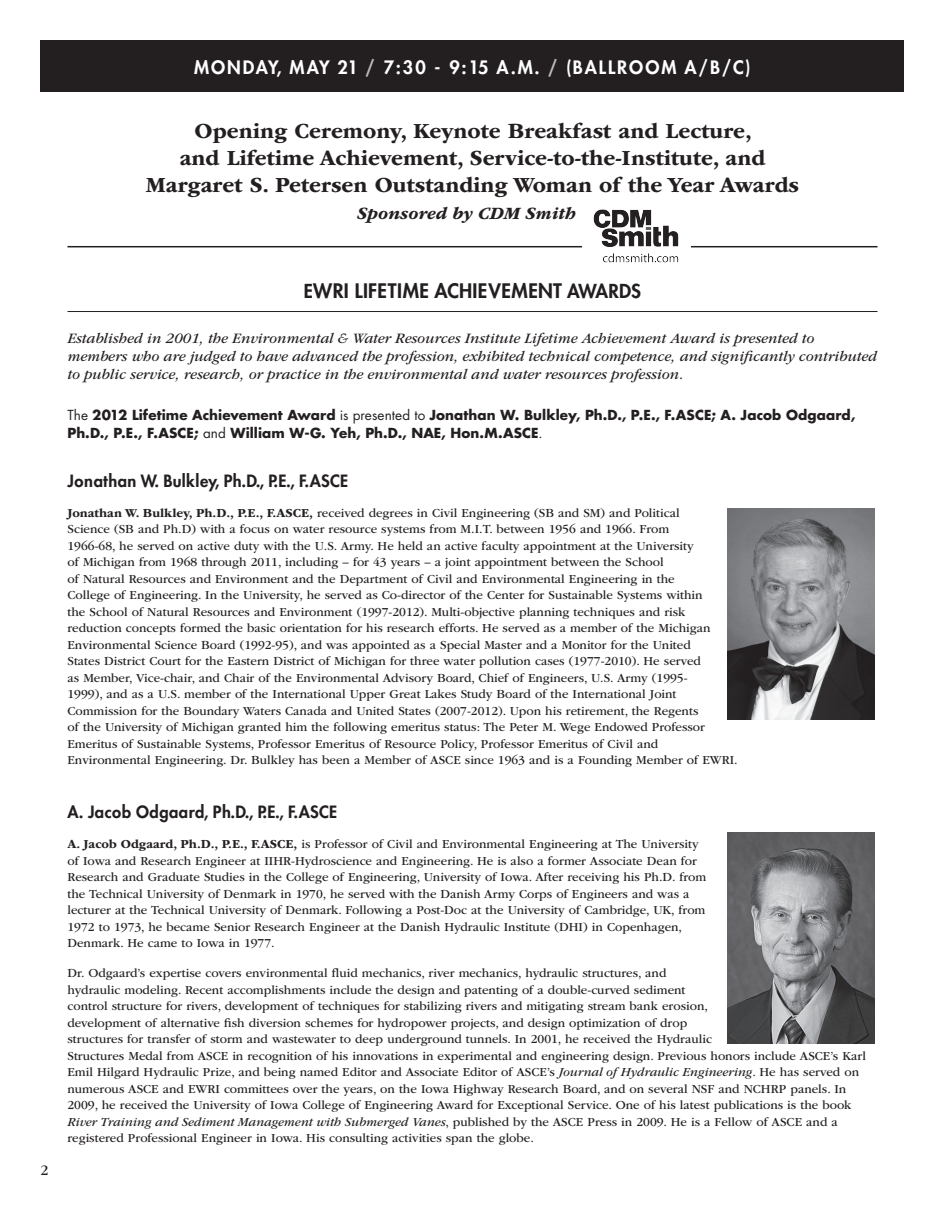
<style>
.page{position:relative;width:945px;height:1215px;background:#fff}
.page>*{position:absolute;margin:0;border:0;box-sizing:border-box;transform-origin:0 0}
.t1{font:700 22.5px/27px "ITC Garamond Std";color:#231f20;text-align:center}
.t2{font:800 19.5px "Futura";letter-spacing:.025em;color:#231f20}
.t3{font:800 18px "Futura";letter-spacing:.105em;color:#fff}
.t4{font:italic 700 18px "ITC Garamond Std";color:#231f20}
.t5{font:800 16.5px "Futura";letter-spacing:.025em;color:#231f20}
.t6{font:italic 15px/18.5px "ITC Garamond Std";color:#231f20}
.t7{font:15px "ITC Garamond Std";color:#231f20}
.t8{font:700 13.5px/18px "Futura Std";letter-spacing:.005em;color:#231f20}
.t9{font:12.75px/16.5px "ITC Garamond Std";color:#231f20}
.s1{color:#bcbdc0}
.s2{font-size:18.75px}
.s3{font-weight:400}
.s4{font-weight:700}
.s5{font-style:italic}
</style>
<div class="page">
<hr style="left:68px;top:246px;width:810px;height:1px;background:#231f20">
<div style="left:40px;top:40px;width:864px;height:52px;background:#231f20"></div>
<hr style="left:68px;top:311px;width:810px;height:1px;background:#231f20">
<img style="left:728px;top:832px;width:146px;height:211px">
<img style="left:728px;top:508px;width:146px;height:211px">
<div style="left:583px;top:204px;width:108px;height:63px;background:#fff"></div>
<img style="left:593px;top:209px;width:86px;height:54px">
<h3 class="t3" style="left:194px;top:55px;width:558px">Monday, May 21 <span class="s1">/</span> 7:30 - 9:15 a.m. <span class="s1">/</span> (BALLROOM A/B/C)</h3>
<h1 class="t1" style="left:146px;top:117px;width:655px">Opening Ceremony, Keynote Breakfast and Lecture,<br>and Lifetime Achievement, Service-to-the-Institute, and<br>Margaret S. Petersen Outstanding Woman of the Year Awards</h1>
<h3 class="t4" style="left:357px;top:203px;width:220px">Sponsored by CDM Smith</h3>
<p class="t7" style="left:40px;top:1162px;width:9px">2</p>
<h2 class="t2" style="left:304px;top:277px;width:327px"><span class="s2">E</span>WRI LIFETIME ACHIEVEMENT <span class="s2">AWARDS</span></h2>
<p class="t6" style="left:68px;top:329px;width:811px">Established in 2001, the Environmental &amp; Water Resources Institute Lifetime Achievement Award is presented to members who are judged to have advanced the profession, exhibited technical competence, and significantly contributed to public service, research, or practice in the environmental and water resources profession.</p>
<p class="t8" style="left:68px;top:406px;width:789px"><span class="s3">The</span> 2012 Lifetime Achievement Award <span class="s3">is presented to</span> Jonathan W. Bulkley, Ph.D., P.E., F.ASCE; A. Jacob Odgaard,<br>Ph.D., P.E., F.ASCE; <span class="s3">and</span> William W-G. Yeh, Ph.D., NAE, Hon.M.ASCE<span class="s3">.</span></p>
<p class="t5" style="left:68px;top:470px;width:282px">Jonathan W. Bulkley, Ph.D., P.E., F.ASCE</p>
<p class="t9" style="left:68px;top:505px;width:644px"><span class="s4">Jonathan W. Bulkley, Ph.D., P.E., F.ASCE,</span> received degrees in Civil Engineering (SB and SM) and Political Science (SB and Ph.D) with a focus on water resource systems from M.I.T. between 1956 and 1966. From 1966-68, he served on active duty with the U.S. Army. He held an active faculty appointment at the University<br>of Michigan from 1968 through 2011, including – for 43 years – a joint appointment between the School<br>of Natural Resources and Environment and the Department of Civil and Environmental Engineering in the College of Engineering. In the University, he served as Co-director of the Center for Sustainable Systems within the School of Natural Resources and Environment (1997-2012). Multi-objective planning techniques and risk reduction concepts formed the basic orientation for his research efforts. He served as a member of the Michigan Environmental Science Board (1992-95), and was appointed as a Special Master and a Monitor for the United States District Court for the Eastern District of Michigan for three water pollution cases (1977-2010). He served as Member, Vice-chair, and Chair of the Environmental Advisory Board, Chief of Engineers, U.S. Army (1995- 1999), and as a U.S. member of the International Upper Great Lakes Study Board of the International Joint Commission for the Boundary Waters Canada and United States (2007-2012). Upon his retirement, the Regents of the University of Michigan granted him the following emeritus status: The Peter M. Wege Endowed Professor Emeritus of Sustainable Systems, Professor Emeritus of Resource Policy, Professor Emeritus of Civil and Environmental Engineering. Dr. Bulkley has been a Member of ASCE</p>
<p class="t9" style="left:465px;top:752px;width:247px">since 1963 and is a Founding Member of EWRI</p>
<p class="t9" style="left:734px;top:752px;width:5px">.</p>
<p class="t5" style="left:68px;top:801px;width:271px">A. Jacob Odgaard, Ph.D., P.E., F.ASCE</p>
<p class="t9" style="left:68px;top:836px;width:633px"><span class="s4">A. Jacob Odgaard, Ph.D., P.E., F.ASCE,</span> is Professor of Civil and Environmental Engineering at The University of Iowa and Research Engineer at IIHR</p>
<p class="t9" style="left:68px;top:853px;width:640px;text-indent:224px">-Hydroscience and Engineering. He is also a former Associate Dean for Research and Graduate Studies in the College of Engineering, University of Iowa. After receiving his Ph.D. from the Technical University of Denmark in 1970, he served with the Danish Army Corps of Engineers and was a lecturer at the Technical University of Denmark. Following a Post-Doc at the University of Cambridge, UK, from 1972 to 1973, he became Senior Research Engineer at the Danish Hydraulic Institute (DHI</p>
<p class="t9" style="left:583px;top:919px;width:100px">) in Copenhagen,</p>
<p class="t9" style="left:68px;top:935px;width:209px">Denmark. He came to Iowa in 1977.</p>
<p class="t9" style="left:68px;top:965px;width:646px">Dr. Odgaard’s expertise covers environmental fluid mechanics, river mechanics, hydraulic structures, and hydraulic modeling. Recent accomplishments include the design and patenting of a double-curved sediment control structure for rivers, development of techniques for stabilizing rivers and mitigating stream bank erosion, development of alternative fish diversion schemes for hydropower projects, and design optimization of drop structures for transfer of storm and wastewater to deep underground tunnels. In 2001, he received the Hydraulic Structures Medal from ASCE</p>
<p class="t9" style="left:68px;top:1048px;width:800px;text-indent:165px">in recognition of his innovations in experimental and engineering design. Previous honors include ASCE ’s Karl<br>Emil Hilgard Hydraulic Prize, and being named Editor and Associate Editor of ASCE ’s <span class="s5">Journal of Hydraulic Engineering</span>. He has served on numerous ASCE</p>
<p class="t9" style="left:68px;top:1081px;width:786px;text-indent:723px">panels. In<br>2009, he received the University of Iowa College of Engineering Award for Exceptional Service. One of his latest publications is the book<br><span class="s5">River Training and Sediment Management with Submerged Vanes</span>, published by the ASCE</p>
<p class="t9" style="left:163px;top:1081px;width:34px">and EWRI</p>
<p class="t9" style="left:224px;top:1081px;width:477px">committees over the years, on the Iowa Highway Research Board, and on several NSF</p>
<p class="t9" style="left:719px;top:1081px;width:35px">and NCHRP</p>
<p class="t9" style="left:587px;top:1114px;width:201px">Press in 2009. He is a Fellow of ASCE</p>
<p class="t9" style="left:806px;top:1114px;width:33px">and a</p>
<p class="t9" style="left:68px;top:1130px;width:468px">registered Professional Engineer in Iowa. His consulting activities span the globe.</p>
</div>
